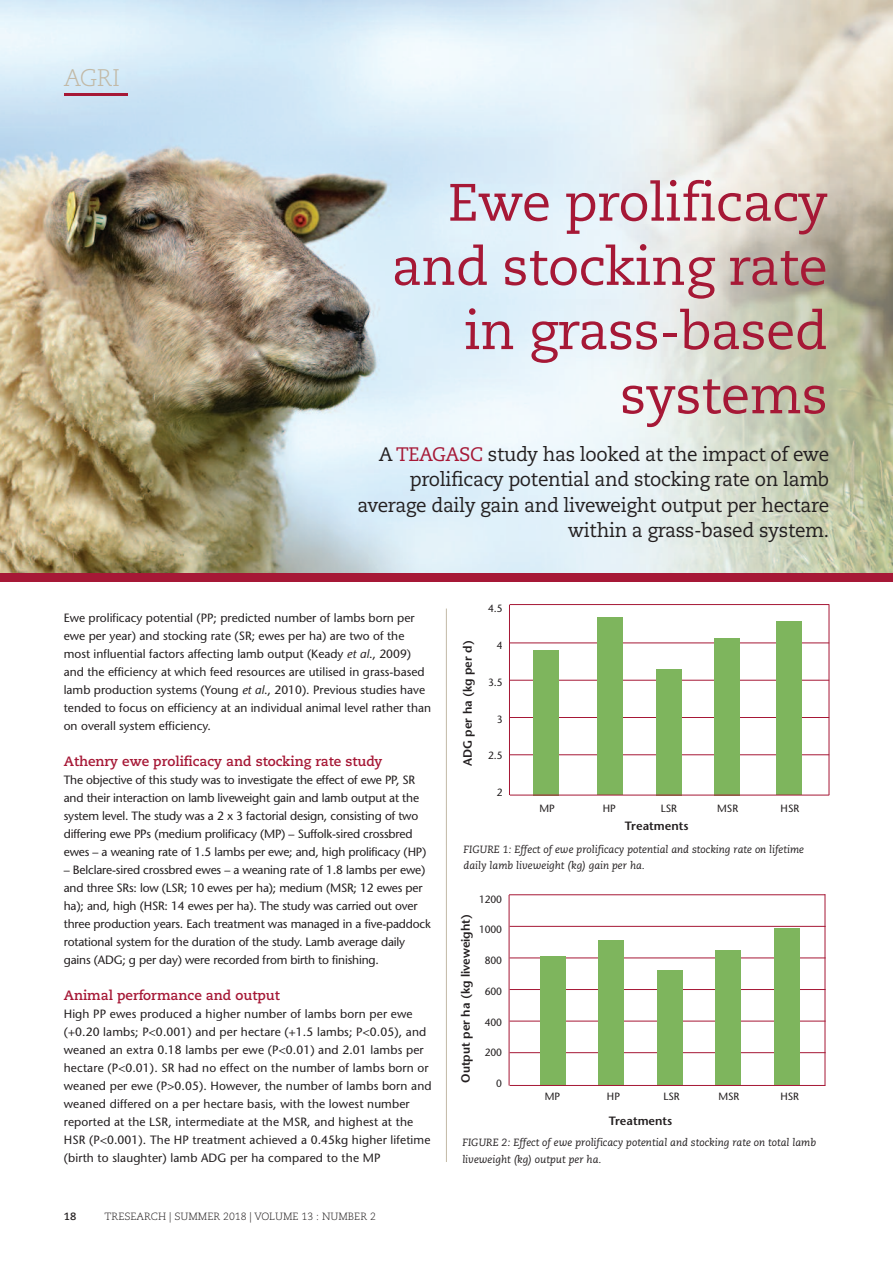
<style>
.page{position:relative;width:893px;height:1263px;background:#fff}
.page>*{position:absolute;margin:0;border:0;box-sizing:border-box;transform-origin:0 0}
.t1{font:52.5px/64.2px "Caecilia";letter-spacing:-.01em;color:#a61836;text-align:right}
.t2{font:300 24px "Caecilia";color:#c2b9a6}
.t3{font:19.5px/25.5px "Caecilia";letter-spacing:-.015em;color:#231f20;text-align:right}
.t4{font:700 13.5px "Caecilia";color:#a61836}
.t5{font:12px/18px "Stone Sans";color:#231f20}
.t6{font:600 12px "Stone Sans";color:#231f20}
.t7{font:italic 10.5px/16.5px "Caecilia";color:#231f20}
.t8{font:10.5px "Stone Sans";color:#231f20}
.t9{font:300 10.5px "Caecilia";color:#231f20}
.t10{font:700 10.5px "Caecilia";color:#231f20}
.s1{color:#a61836}
.s2{font-style:italic}
</style>
<div class="page">
<img style="left:0;top:0;width:893px;height:573px">
<hr style="left:64px;top:94px;width:64px;height:2px;background:#a61836">
<hr style="left:446px;top:608px;width:1px;height:554px;background:#c2b9a6">
<div style="left:0;top:573px;width:893px;height:9px;background:#a61836"></div>
<hr style="left:510px;top:604px;width:319px;height:1px;background:#a61836">
<hr style="left:510px;top:642px;width:319px;height:1px;background:#a61836">
<hr style="left:510px;top:680px;width:319px;height:1px;background:#a61836">
<hr style="left:510px;top:717px;width:319px;height:1px;background:#a61836">
<hr style="left:510px;top:754px;width:319px;height:1px;background:#a61836">
<hr style="left:509px;top:604px;width:1px;height:191px;background:#a61836">
<hr style="left:829px;top:604px;width:1px;height:191px;background:#a61836">
<div style="left:533px;top:650px;width:25px;height:145px;background:#7eb55d"></div>
<div style="left:597px;top:618px;width:25px;height:177px;background:#7eb55d"></div>
<div style="left:656px;top:669px;width:25px;height:126px;background:#7eb55d"></div>
<div style="left:714px;top:638px;width:25px;height:157px;background:#7eb55d"></div>
<div style="left:776px;top:622px;width:25px;height:173px;background:#7eb55d"></div>
<hr style="left:510px;top:795px;width:319px;height:1px;background:#a61836">
<hr style="left:510px;top:926px;width:316px;height:1px;background:#a61836">
<hr style="left:510px;top:957px;width:316px;height:1px;background:#a61836">
<hr style="left:510px;top:989px;width:316px;height:1px;background:#a61836">
<hr style="left:510px;top:1021px;width:316px;height:1px;background:#a61836">
<hr style="left:510px;top:1052px;width:316px;height:1px;background:#a61836">
<hr style="left:509px;top:895px;width:1px;height:190px;background:#a61836">
<hr style="left:825px;top:894px;width:1px;height:191px;background:#a61836">
<div style="left:540px;top:956px;width:26px;height:129px;background:#7eb55d"></div>
<div style="left:599px;top:940px;width:25px;height:145px;background:#7eb55d"></div>
<div style="left:657px;top:970px;width:26px;height:116px;background:#7eb55d"></div>
<div style="left:716px;top:950px;width:25px;height:135px;background:#7eb55d"></div>
<div style="left:774px;top:928px;width:26px;height:157px;background:#7eb55d"></div>
<hr style="left:510px;top:1085px;width:316px;height:1px;background:#a61836">
<hr style="left:509px;top:894px;width:316px;height:1px;background:#a61836">
<h2 class="t2" style="left:64px;top:68px;width:58px">AGRI</h2>
<h1 class="t1" style="left:392px;top:175px;width:438px">Ewe prolificacy and stocking rate in grass-based systems</h1>
<h3 class="t3" style="left:357px;top:443px;width:473px">A <span class="s1">TEAGASC</span> study has looked at the impact of ewe prolificacy potential and stocking rate on lamb average daily gain and liveweight output per hectare within a grass-based system.</h3>
<p class="t5" style="left:64px;top:610px;width:369px">Ewe prolificacy potential (PP; predicted number of lambs born per ewe per year) and stocking rate (SR; ewes per ha) are two of the most influential factors affecting lamb output (Keady <span class="s2">et al</span>., 2009) and the efficiency at which feed resources are utilised in grass-based lamb production systems (Young <span class="s2">et al</span>., 2010). Previous studies have tended to focus on efficiency at an individual animal level rather than on overall system efficiency.</p>
<p class="t4" style="left:64px;top:755px;width:320px">Athenry ewe prolificacy and stocking rate study</p>
<p class="t5" style="left:64px;top:772px;width:364px">The objective of this study was to investigate the effect of ewe PP, SR and their interaction on lamb liveweight gain and lamb output at the system level. The study was a 2 x 3 factorial design, consisting of two differing ewe PPs (medium prolificacy (MP) – Suffolk-sired crossbred ewes – a weaning rate of 1.5 lambs per ewe; and, high prolificacy (HP)</p>
<p class="t5" style="left:64px;top:862px;width:369px">– Belclare-sired crossbred ewes – a weaning rate of 1.8 lambs per ewe) and three SRs: low (LSR; 10 ewes per ha); medium (MSR; 12 ewes per ha); and, high (HSR: 14 ewes per ha). The study was carried out over three production years. Each treatment was managed in a five-paddock rotational system for the duration of the study. Lamb average daily gains (ADG; g per day) were recorded from birth to finishing.</p>
<p class="t4" style="left:64px;top:989px;width:218px">Animal performance and output</p>
<p class="t5" style="left:64px;top:1006px;width:369px">High PP ewes produced a higher number of lambs born per ewe (+0.20 lambs; P&lt;0.001) and per hectare (+1.5 lambs; P&lt;0.05), and weaned an extra 0.18 lambs per ewe (P&lt;0.01) and 2.01 lambs per hectare (P&lt;0.01). SR had no effect on the number of lambs born or weaned per ewe (P&gt;0.05). However, the number of lambs born and weaned differed on a per hectare basis, with the lowest number reported at the LSR, intermediate at the MSR, and highest at the HSR (P&lt;0.001). The HP treatment achieved a 0.45kg higher lifetime (birth to slaughter) lamb ADG per ha compared to the MP</p>
<p class="t10" style="left:64px;top:1212px;width:14px">18</p>
<p class="t9" style="left:105px;top:1212px;width:273px">TRESEARCH | SUMMER 2018 | VOLUME 13 : NUMBER 2</p>
<p class="t6" style="left:463px;top:766px;width:127px;rotate:-90deg">ADG per ha (kg per d)</p>
<p class="t8" style="left:488px;top:604px;width:16px">4.5</p>
<p class="t8" style="left:497px;top:641px;width:7px">4</p>
<p class="t8" style="left:488px;top:678px;width:16px">3.5</p>
<p class="t8" style="left:497px;top:715px;width:7px">3</p>
<p class="t8" style="left:488px;top:751px;width:16px">2.5</p>
<p class="t8" style="left:497px;top:788px;width:7px">2</p>
<p class="t8" style="left:539px;top:804px;width:17px">MP</p>
<p class="t8" style="left:603px;top:804px;width:15px">HP</p>
<p class="t8" style="left:661px;top:804px;width:18px">LSR</p>
<p class="t8" style="left:717px;top:804px;width:23px">MSR</p>
<p class="t8" style="left:781px;top:804px;width:20px">HSR</p>
<p class="t6" style="left:625px;top:821px;width:65px">Treatments</p>
<p class="t7" style="left:463px;top:841px;width:342px">FIGURE 1: Effect of ewe prolificacy potential and stocking rate on lifetime daily lamb liveweight (kg) gain per ha.</p>
<p class="t8" style="left:479px;top:895px;width:24px">1200</p>
<p class="t8" style="left:479px;top:926px;width:24px">1000</p>
<p class="t8" style="left:485px;top:956px;width:19px">800</p>
<p class="t8" style="left:485px;top:987px;width:19px">600</p>
<p class="t8" style="left:485px;top:1018px;width:19px">400</p>
<p class="t8" style="left:485px;top:1049px;width:19px">200</p>
<p class="t8" style="left:496px;top:1079px;width:7px">0</p>
<p class="t6" style="left:461px;top:1083px;width:170px;rotate:-90deg">Output per ha (kg liveweight)</p>
<p class="t8" style="left:545px;top:1093px;width:17px">MP</p>
<p class="t8" style="left:607px;top:1093px;width:15px">HP</p>
<p class="t8" style="left:663px;top:1093px;width:18px">LSR</p>
<p class="t8" style="left:718px;top:1093px;width:23px">MSR</p>
<p class="t8" style="left:780px;top:1093px;width:20px">HSR</p>
<p class="t6" style="left:609px;top:1116px;width:65px">Treatments</p>
<p class="t7" style="left:462px;top:1135px;width:355px">FIGURE 2: Effect of ewe prolificacy potential and stocking rate on total lamb liveweight (kg) output per ha.</p>
</div>
